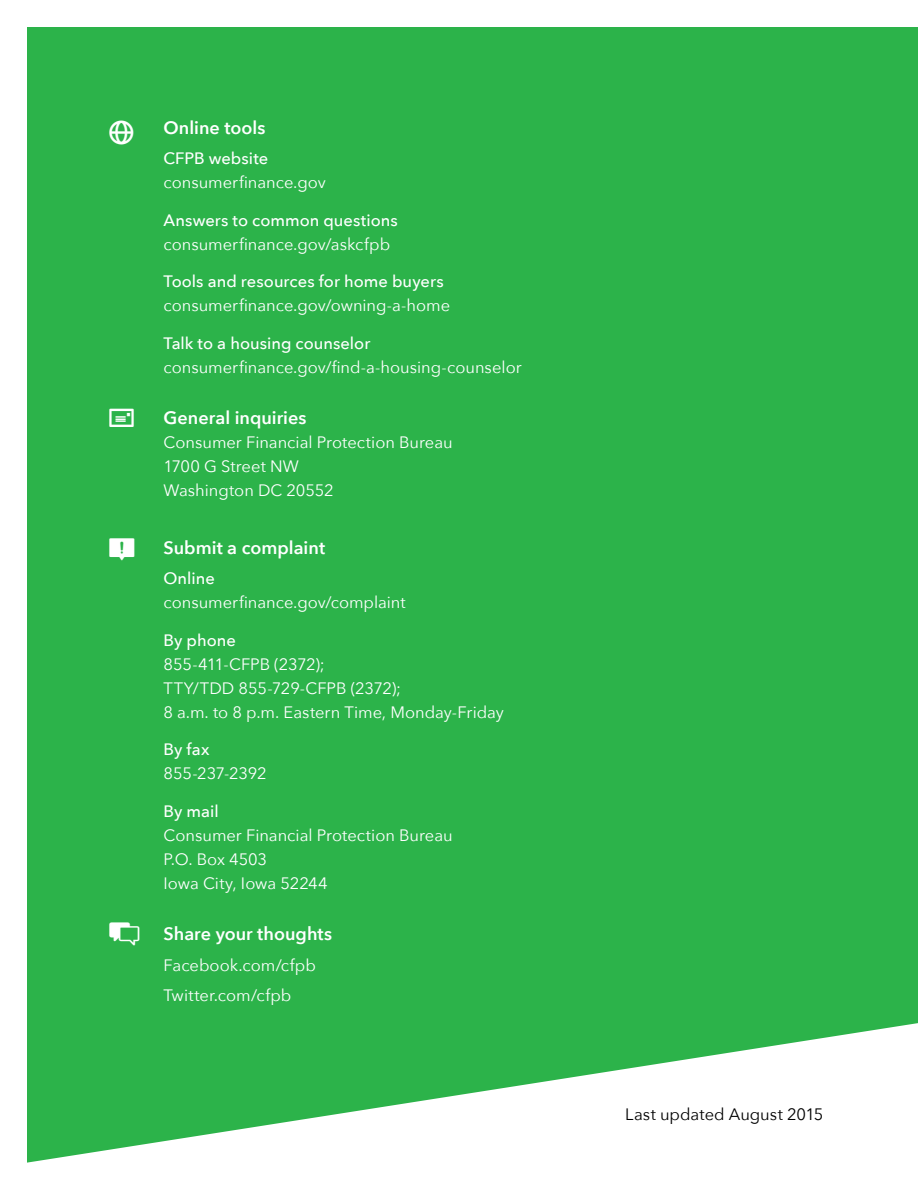
<style>
.page{position:relative;width:918px;height:1188px;background:#fff}
.page>*{position:absolute;margin:0;border:0;box-sizing:border-box;transform-origin:0 0}
.t1{font:600 18px "Avenir Next";color:#fff}
.t2{font:16.5px/24px "Avenir Next";color:#fff}
.t3{font:500 16.5px "Avenir Next";color:#fff}
.t4{font:16.5px "Avenir Next";color:#000}
</style>
<div class="page">
<div style="left:27px;top:27px;width:891px;height:1136px;background:#2cb34a"></div>
<svg style="left:110px;top:120px;width:23px;height:24px"></svg>
<svg style="left:110px;top:408px;width:24px;height:19px"></svg>
<svg style="left:110px;top:538px;width:24px;height:22px"></svg>
<svg style="left:110px;top:922px;width:30px;height:24px"></svg>
<p class="t1" style="left:164px;top:112px;width:103px">Online tools</p>
<p class="t3" style="left:164px;top:144px;width:106px">CFPB website</p>
<p class="t2" style="left:164px;top:170px;width:164px">consumerfinance.gov</p>
<p class="t3" style="left:164px;top:206px;width:236px">Answers to common questions</p>
<p class="t2" style="left:164px;top:231px;width:228px">consumerfinance.gov/askcfpb</p>
<p class="t3" style="left:164px;top:267px;width:282px">Tools and resources for home buyers</p>
<p class="t2" style="left:164px;top:293px;width:288px">consumerfinance.gov/owning-a-home</p>
<p class="t3" style="left:164px;top:329px;width:208px">Talk to a housing counselor</p>
<p class="t2" style="left:164px;top:354px;width:360px">consumerfinance.gov/find-a-housing-counselor</p>
<p class="t1" style="left:164px;top:402px;width:145px">General inquiries</p>
<p class="t2" style="left:164px;top:429px;width:291px">Consumer Financial Protection Bureau<br>1700 G Street NW<br>Washington DC 20552</p>
<p class="t1" style="left:164px;top:532px;width:163px">Submit a complaint</p>
<p class="t3" style="left:164px;top:564px;width:53px">Online</p>
<p class="t2" style="left:164px;top:590px;width:244px">consumerfinance.gov/complaint</p>
<p class="t3" style="left:164px;top:626px;width:74px">By phone</p>
<p class="t2" style="left:164px;top:651px;width:342px">855-411-CFPB (2372);<br>TTY/TDD 855-729-CFPB (2372);<br>8 a.m. to 8 p.m. Eastern Time, Monday-Friday</p>
<p class="t3" style="left:164px;top:735px;width:48px">By fax</p>
<p class="t2" style="left:163px;top:761px;width:105px">855-237-2392</p>
<p class="t3" style="left:164px;top:797px;width:57px">By mail</p>
<p class="t2" style="left:164px;top:822px;width:291px">Consumer Financial Protection Bureau<br>P.O. Box 4503<br>Iowa City, Iowa 52244</p>
<p class="t1" style="left:163px;top:918px;width:170px">Share your thoughts</p>
<p class="t2" style="left:164px;top:949px;width:154px;line-height:30.8px">Facebook.com/cfpb<br>Twitter.com/cfpb</p>
<p class="t4" style="left:625px;top:1100px;width:200px">Last updated August 2015</p>
</div>
